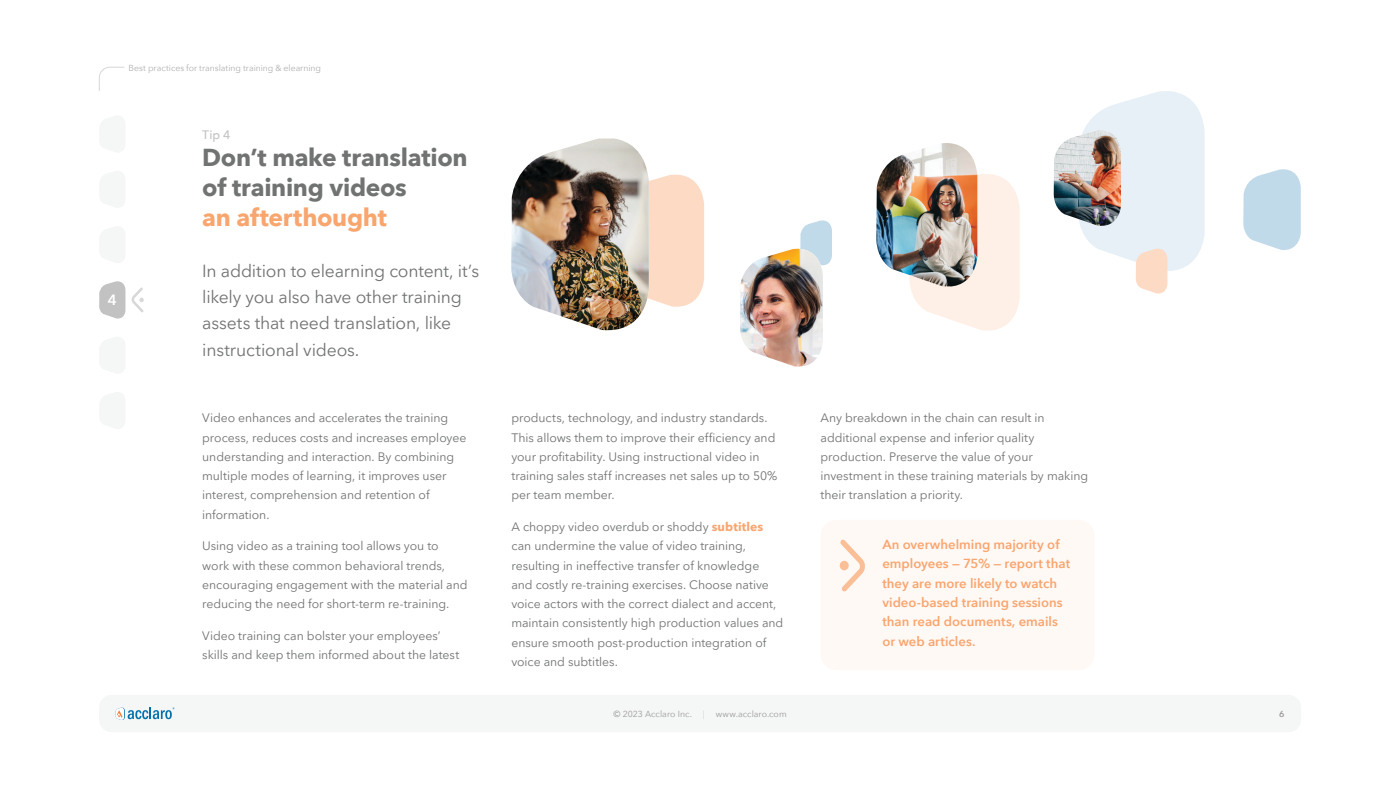
<style>
.page{position:relative;width:1400px;height:788px;background:#fff}
.page>*{position:absolute;margin:0;border:0;box-sizing:border-box;transform-origin:0 0}
.New_Main_Heading{font:700 24.5px/29.8px "Avenir Next";letter-spacing:-.01em;color:#717272}
.New_Large_Text{font:17.5px/26.2px "Avenir Next LT Pro";letter-spacing:-.01em;color:#717272}
.Tip_Numbers{font:600 14.88px "Avenir Next";color:#fff}
.New_Call_Outs{font:600 13.12px/19.2px "Avenir Next";color:#f9a56e}
.New_Body{font:12.25px/19.2px "Avenir Next LT Pro";letter-spacing:-.005em;color:#717272}
.Tip_Heading{font:500 12.25px "Avenir Next";color:#c3c2c2}
.t1{font:8.75px "Avenir Next";letter-spacing:-.005em;color:#afafae}
.t2{font:8.75px "Avenir Next";letter-spacing:.005em;color:#9a9a99}
.t3{font:600 8.75px "Avenir Next";color:#9a9a99}
.s1{color:#f9a56e}
.s2{font-weight:700;color:#f9a56e}
.s3{font-weight:200}
</style>
<div class="page">
<svg style="left:99px;top:67px;width:26px;height:24px"></svg>
<div style="left:99px;top:694px;width:1202px;height:38px;background:#f5f6f6;border-radius:12px"></div>
<svg style="left:116px;top:707px;width:58px;height:13px"></svg>
<svg style="left:99px;top:281px;width:26px;height:38px"></svg>
<svg style="left:131px;top:287px;width:13px;height:25px"></svg>
<svg style="left:1243px;top:169px;width:58px;height:81px;background:#c9dfed"></svg>
<svg style="left:910px;top:174px;width:110px;height:157px"></svg>
<img style="left:876px;top:143px;width:101px;height:144px">
<svg style="left:649px;top:174px;width:55px;height:133px;background:#fddcc8"></svg>
<img style="left:511px;top:138px;width:138px;height:193px">
<svg style="left:1081px;top:91px;width:124px;height:203px"></svg>
<img style="left:1054px;top:130px;width:67px;height:97px">
<svg style="left:794px;top:220px;width:38px;height:46px"></svg>
<img style="left:740px;top:249px;width:83px;height:118px">
<div style="left:821px;top:520px;width:274px;height:150px;background:#fff9f6;border-radius:16px"></div>
<svg style="left:840px;top:539px;width:25px;height:52px"></svg>
<div style="left:840px;top:560px;width:9px;height:10px;background:#fabf97;border-radius:50%"></div>
<p class="t1" style="left:129px;top:60px;width:194px">Best practices for translating training &amp; elearning</p>
<p class="Tip_Numbers" style="left:108px;top:287px;width:11px">4</p>
<p class="Tip_Heading" style="left:202px;top:124px;width:30px">Tip 4</p>
<p class="New_Main_Heading" style="left:202px;top:142px;width:267px">Don’t make translation of training videos<br><span class="s1">an afterthought</span></p>
<p class="New_Large_Text" style="left:202px;top:257px;width:278px">In addition to elearning content, it’s likely you also have other training assets that need translation, like instructional videos.</p>
<p class="New_Body" style="left:202px;top:408px;width:266px">Video enhances and accelerates the training process, reduces costs and increases employee understanding and interaction. By combining multiple modes of learning, it improves user interest, comprehension and retention of information.</p>
<p class="New_Body" style="left:202px;top:536px;width:267px">Using video as a training tool allows you to work with these common behavioral trends, encouraging engagement with the material and reducing the need for short-term re-training.</p>
<p class="New_Body" style="left:202px;top:625px;width:259px">Video training can bolster your employees’ skills and keep them informed about the latest</p>
<p class="New_Body" style="left:511px;top:408px;width:268px">products, technology, and industry standards.<br>This allows them to improve their efficiency and your profitability. Using instructional video in training sales staff increases net sales up to 50% per team member.</p>
<p class="New_Body" style="left:511px;top:517px;width:274px">A choppy video overdub or shoddy <span class="s2">subtitles </span>can undermine the value of video training, resulting in ineffective transfer of knowledge and costly re-training exercises. Choose native voice actors with the correct dialect and accent, maintain consistently high production values and ensure smooth post-production integration of voice and subtitles.</p>
<p class="New_Body" style="left:821px;top:408px;width:269px">Any breakdown in the chain can result in additional expense and inferior quality production. Preserve the value of your investment in these training materials by making their translation a priority.</p>
<p class="New_Call_Outs" style="left:882px;top:534px;width:189px">An overwhelming majority of employees — 75% — report that they are more likely to watch video-based training sessions than read documents, emails or web articles.</p>
<p class="t2" style="left:614px;top:706px;width:80px">© 2023 Acclaro Inc.</p>
<p class="t2" style="left:703px;top:706px;width:85px"><span class="s3">|</span> www.acclaro.com</p>
<p class="t3" style="left:1279px;top:706px;width:7px">6</p>
</div>
